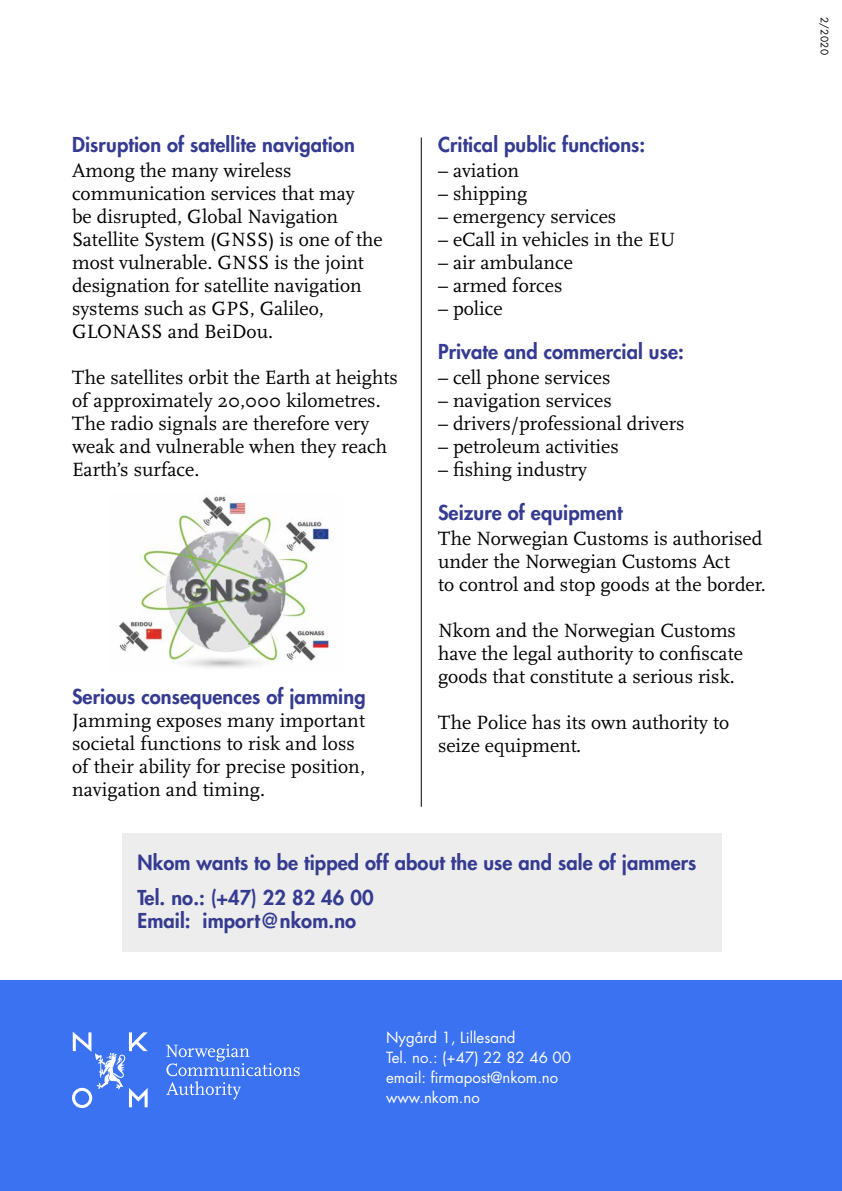
<style>
.page{position:relative;width:842px;height:1191px;background:#fff}
.page>*{position:absolute;margin:0;border:0;box-sizing:border-box;transform-origin:0 0}
.t1{font:20px/23px "Scala Pro";color:#000}
.t2{font:800 20px/35px "Futura Std";letter-spacing:.005em;color:#353b90}
.t3{font:15px/20px "Futura Std";color:#fff}
.t4{font:10px "Futura Std";color:#000}
</style>
<div class="page">
<div style="left:0;top:981px;width:842px;height:210px;background:#3b72f1"></div>
<div style="left:122px;top:833px;width:599px;height:118px;background:#ededed"></div>
<svg style="left:72px;top:1031px;width:76px;height:77px"></svg>
<svg style="left:166px;top:1044px;width:134px;height:55px"></svg>
<hr style="left:421px;top:137px;width:1px;height:669px;background:#000">
<img style="left:119px;top:496px;width:210px;height:172px">
<p class="t2" style="left:72px;top:127px;width:284px">Disruption of satellite navigation</p>
<p class="t1" style="left:72px;top:159px;width:312px">Among the many wireless communication services that may<br>be disrupted, Global Navigation<br>Satellite System (GNSS) is one of the most vulnerable. GNSS is the joint designation for satellite navigation systems such as GPS, Galileo,<br>GLONASS and BeiDou.</p>
<p class="t1" style="left:72px;top:366px;width:327px">The satellites orbit the Earth at heights of approximately 20,000 kilometres.<br>The radio signals are therefore very weak and vulnerable when they reach Earth’s surface.</p>
<p class="t2" style="left:72px;top:679px;width:295px">Serious consequences of jamming</p>
<p class="t1" style="left:72px;top:709px;width:294px">Jamming exposes many important societal functions to risk and loss of their ability for precise position, navigation and timing.</p>
<p class="t2" style="left:438px;top:127px;width:209px">Critical public functions:</p>
<p class="t1" style="left:438px;top:159px;width:83px">– aviation</p>
<p class="t1" style="left:438px;top:182px;width:91px">– shipping</p>
<p class="t1" style="left:438px;top:205px;width:180px">– emergency services</p>
<p class="t1" style="left:438px;top:228px;width:239px">– eCall in vehicles in the EU</p>
<p class="t1" style="left:438px;top:251px;width:136px">– air ambulance</p>
<p class="t1" style="left:438px;top:274px;width:126px">– armed forces</p>
<p class="t1" style="left:438px;top:297px;width:66px">– police</p>
<p class="t2" style="left:438px;top:334px;width:247px">Private and commercial use:</p>
<p class="t1" style="left:438px;top:366px;width:174px">– cell phone services</p>
<p class="t1" style="left:438px;top:389px;width:175px">– navigation services</p>
<p class="t1" style="left:438px;top:412px;width:248px">– drivers/professional drivers</p>
<p class="t1" style="left:438px;top:435px;width:182px">– petroleum activities</p>
<p class="t1" style="left:438px;top:458px;width:150px">– fishing industry</p>
<p class="t2" style="left:438px;top:495px;width:186px">Seizure of equipment</p>
<p class="t1" style="left:438px;top:527px;width:329px">The Norwegian Customs is authorised under the Norwegian Customs Act<br>to control and stop goods at the border.</p>
<p class="t1" style="left:438px;top:619px;width:307px">Nkom and the Norwegian Customs have the legal authority to confiscate goods that constitute a serious risk.</p>
<p class="t1" style="left:438px;top:711px;width:293px">The Police has its own authority to seize equipment.</p>
<p class="t2" style="left:137px;top:845px;width:560px">Nkom wants to be tipped off about the use and sale of jammers<br>Tel. no.: (+47) 22 82 46 00</p>
<p class="t2" style="left:137px;top:903px;width:220px">Email: import@nkom.no</p>
<p class="t3" style="left:386px;top:1027px;width:186px">Nygård 1, Lillesand<br>Tel. no.: (+47) 22 82 46 00 email: firmapost@nkom.no www.nkom.no</p>
<p class="t4" style="left:831px;top:17px;width:39px;rotate:90deg">2/2020</p>
</div>
